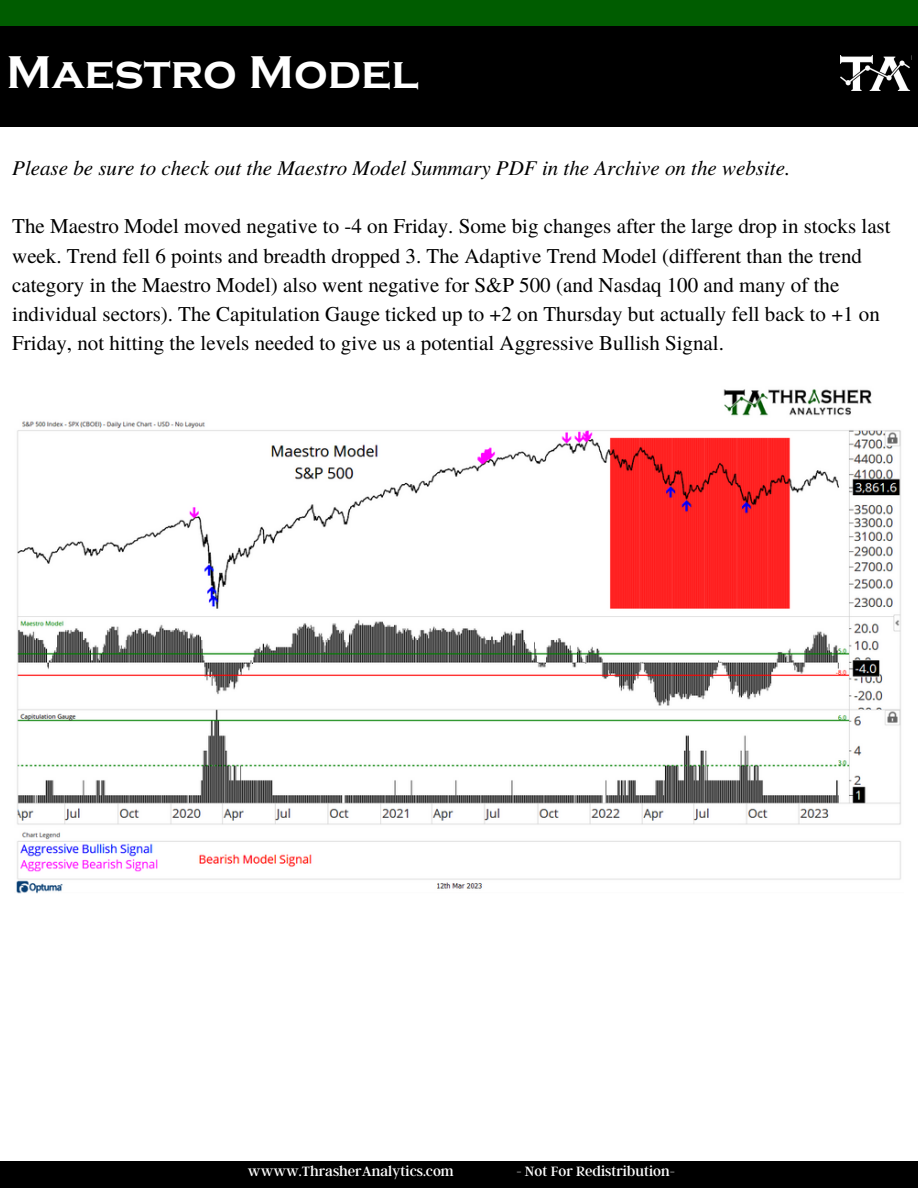
<style>
.page{position:relative;width:918px;height:1188px;background:#fff}
.page>*{position:absolute;margin:0;border:0;box-sizing:border-box;transform-origin:0 0}
.t1{font:700 47.25px "Copperplate Gothic";color:#fff}
.t2{font:21px/29.2px "Te X Gyre Termes";color:#000}
.t3{font:italic 21px "Te X Gyre Termes";color:#000}
.t4{font:15px "Argent CF";color:#fff}
</style>
<div class="page">
<div style="left:0;top:0;width:918px;height:27px;background:#005c00"></div>
<div style="left:0;top:1162px;width:918px;height:26px;background:#000"></div>
<div style="left:0;top:26px;width:918px;height:100px;background:#000"></div>
<img style="left:840px;top:56px;width:71px;height:35px">
<img style="left:16px;top:389px;width:885px;height:505px">
<h1 class="t1" style="left:6px;top:46px;width:414px">Maestro Model</h1>
<p class="t3" style="left:12px;top:152px;width:780px">Please be sure to check out the Maestro Model Summary PDF in the Archive on the website.</p>
<p class="t2" style="left:12px;top:211px;width:880px">The Maestro Model moved negative to -4 on Friday. Some big changes after the large drop in stocks last week. Trend fell 6 points and breadth dropped 3. The Adaptive Trend Model (different than the trend category in the Maestro Model) also went negative for S&amp;P 500 (and Nasdaq 100 and many of the individual sectors). The Capitulation Gauge ticked up to +2 on Thursday but actually fell back to +1 on Friday, not hitting the levels needed to give us a potential Aggressive Bullish Signal.</p>
<p class="t4" style="left:248px;top:1161px;width:207px">wwww.ThrasherAnalytics.com</p>
<p class="t4" style="left:516px;top:1161px;width:160px">- Not For Redistribution-</p>
</div>
